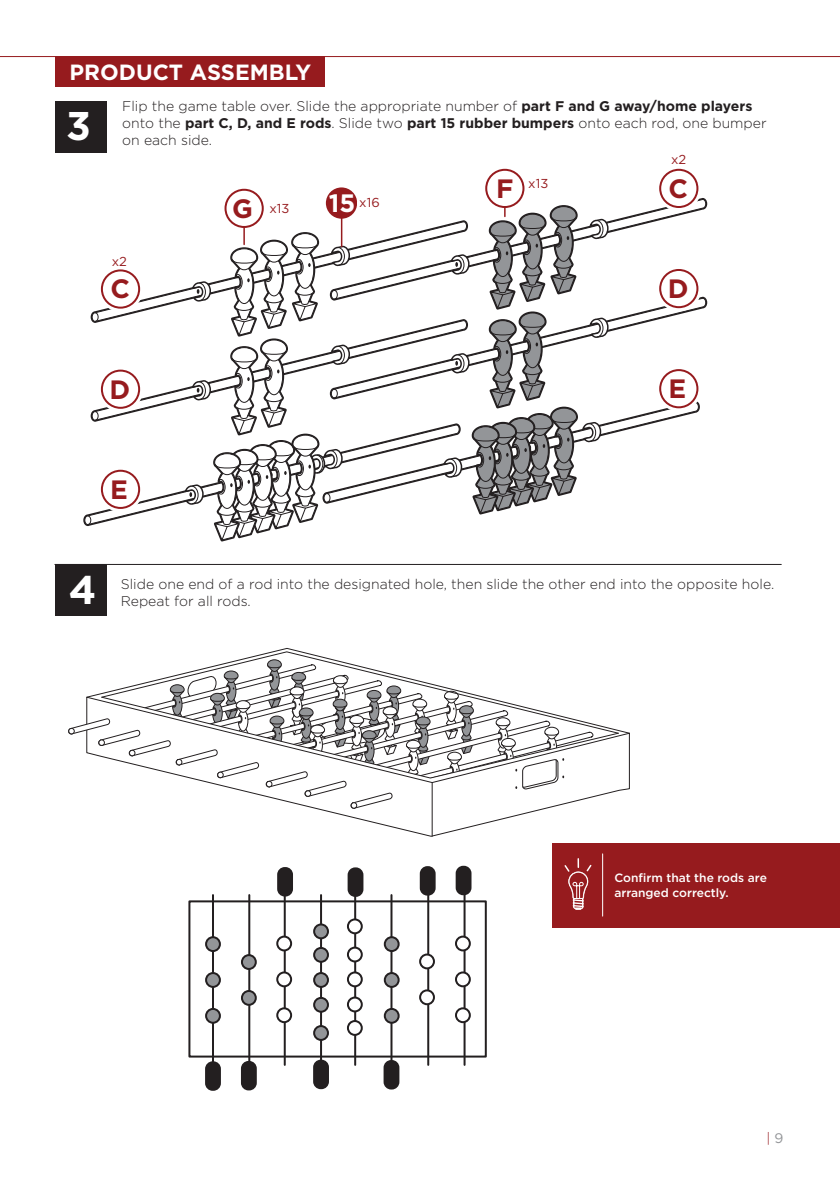
<style>
.page{position:relative;width:840px;height:1191px;background:#fff}
.page>*{position:absolute;margin:0;border:0;box-sizing:border-box;transform-origin:0 0}
.t1{font:700 40px "Gotham";color:#fff}
.t2{font:700 26.6px "Gotham";color:#961b1e}
.t3{font:700 22px "Gotham";color:#fff}
.t4{font:300 14px/16.8px "Gotham";color:#231f20}
.t5{font:300 13.8px "Gotham";color:#961b1e}
.t6{font:13px "Gotham";color:#961b1e}
.t7{font:500 12px/14.4px "Gotham";color:#fff}
.s1{font-weight:700}
.s2{font-weight:700;font-size:26.6px}
.s3{font-weight:700;font-size:25.2px;color:#fff}
.s4{font-weight:400;color:#939598}
</style>
<div class="page">
<div style="left:55px;top:57px;width:270px;height:30px;background:#961b1e"></div>
<hr style="left:0;top:56px;width:839px;height:1px;background:#961b1e">
<svg style="left:317px;top:730px;width:313px;height:107px"></svg>
<hr style="left:431px;top:782px;width:1px;height:54px;background:#231f20">
<svg style="left:241px;top:651px;width:91px;height:8px"></svg>
<svg style="left:593px;top:723px;width:26px;height:56px"></svg>
<svg style="left:68px;top:659px;width:525px;height:150px"></svg>
<svg style="left:83px;top:168px;width:623px;height:374px"></svg>
<div style="left:188px;top:900px;width:298px;height:157px;background:#fff;border:2px solid #231f20"></div>
<hr style="left:212px;top:895px;width:2px;height:170px;background:#231f20">
<hr style="left:248px;top:895px;width:2px;height:170px;background:#231f20">
<hr style="left:283px;top:895px;width:2px;height:170px;background:#231f20">
<hr style="left:320px;top:895px;width:2px;height:170px;background:#231f20">
<hr style="left:354px;top:895px;width:2px;height:170px;background:#231f20">
<hr style="left:390px;top:895px;width:2px;height:170px;background:#231f20">
<hr style="left:427px;top:895px;width:2px;height:170px;background:#231f20">
<hr style="left:463px;top:895px;width:2px;height:170px;background:#231f20">
<div style="left:206px;top:973px;width:14px;height:14px;background:#939598;border-radius:50%"></div>
<div style="left:205px;top:972px;width:16px;height:16px;border:2px solid #231f20;border-radius:50%"></div>
<div style="left:206px;top:937px;width:14px;height:14px;background:#939598;border-radius:50%"></div>
<div style="left:205px;top:936px;width:16px;height:16px;border:2px solid #231f20;border-radius:50%"></div>
<div style="left:206px;top:1009px;width:14px;height:13px;background:#939598;border-radius:50%"></div>
<div style="left:205px;top:1008px;width:16px;height:15px;border:2px solid #231f20;border-radius:50%"></div>
<div style="left:242px;top:991px;width:14px;height:13px;background:#939598;border-radius:50%"></div>
<div style="left:241px;top:990px;width:16px;height:15px;border:2px solid #231f20;border-radius:50%"></div>
<div style="left:242px;top:955px;width:14px;height:14px;background:#939598;border-radius:50%"></div>
<div style="left:241px;top:954px;width:16px;height:16px;border:2px solid #231f20;border-radius:50%"></div>
<div style="left:384px;top:973px;width:14px;height:14px;background:#939598;border-radius:50%"></div>
<div style="left:383px;top:972px;width:16px;height:16px;border:2px solid #231f20;border-radius:50%"></div>
<div style="left:384px;top:937px;width:14px;height:14px;background:#939598;border-radius:50%"></div>
<div style="left:383px;top:936px;width:16px;height:16px;border:2px solid #231f20;border-radius:50%"></div>
<div style="left:384px;top:1009px;width:14px;height:13px;background:#939598;border-radius:50%"></div>
<div style="left:383px;top:1008px;width:16px;height:15px;border:2px solid #231f20;border-radius:50%"></div>
<div style="left:314px;top:973px;width:14px;height:14px;background:#939598;border-radius:50%"></div>
<div style="left:313px;top:972px;width:16px;height:16px;border:2px solid #231f20;border-radius:50%"></div>
<div style="left:314px;top:948px;width:14px;height:13px;background:#939598;border-radius:50%"></div>
<div style="left:313px;top:947px;width:16px;height:15px;border:2px solid #231f20;border-radius:50%"></div>
<div style="left:314px;top:998px;width:14px;height:13px;background:#939598;border-radius:50%"></div>
<div style="left:313px;top:997px;width:16px;height:15px;border:2px solid #231f20;border-radius:50%"></div>
<div style="left:314px;top:924px;width:14px;height:14px;background:#939598;border-radius:50%"></div>
<div style="left:313px;top:923px;width:16px;height:16px;border:2px solid #231f20;border-radius:50%"></div>
<div style="left:314px;top:1026px;width:14px;height:14px;background:#939598;border-radius:50%"></div>
<div style="left:313px;top:1025px;width:16px;height:16px;border:2px solid #231f20;border-radius:50%"></div>
<svg style="left:455px;top:972px;width:14px;height:14px"></svg>
<div style="left:454px;top:971px;width:16px;height:16px;border:2px solid #231f20;border-radius:50%"></div>
<svg style="left:455px;top:1008px;width:14px;height:14px"></svg>
<div style="left:454px;top:1007px;width:16px;height:16px;border:2px solid #231f20;border-radius:50%"></div>
<svg style="left:455px;top:936px;width:14px;height:14px"></svg>
<div style="left:454px;top:935px;width:16px;height:16px;border:2px solid #231f20;border-radius:50%"></div>
<div style="left:420px;top:954px;width:13px;height:14px;background:#fff;border-radius:50%"></div>
<div style="left:419px;top:953px;width:15px;height:16px;border:2px solid #231f20;border-radius:50%"></div>
<div style="left:420px;top:990px;width:13px;height:14px;background:#fff;border-radius:50%"></div>
<div style="left:419px;top:989px;width:15px;height:16px;border:2px solid #231f20;border-radius:50%"></div>
<div style="left:277px;top:972px;width:14px;height:14px;background:#fff;border-radius:50%"></div>
<div style="left:276px;top:971px;width:16px;height:16px;border:2px solid #231f20;border-radius:50%"></div>
<div style="left:277px;top:1008px;width:14px;height:14px;background:#fff;border-radius:50%"></div>
<div style="left:276px;top:1007px;width:16px;height:16px;border:2px solid #231f20;border-radius:50%"></div>
<div style="left:277px;top:936px;width:14px;height:14px;background:#fff;border-radius:50%"></div>
<div style="left:276px;top:935px;width:16px;height:16px;border:2px solid #231f20;border-radius:50%"></div>
<div style="left:348px;top:972px;width:13px;height:14px;background:#fff;border-radius:50%"></div>
<div style="left:347px;top:971px;width:15px;height:16px;border:2px solid #231f20;border-radius:50%"></div>
<div style="left:348px;top:997px;width:13px;height:14px;background:#fff;border-radius:50%"></div>
<div style="left:347px;top:996px;width:15px;height:16px;border:2px solid #231f20;border-radius:50%"></div>
<div style="left:348px;top:947px;width:13px;height:14px;background:#fff;border-radius:50%"></div>
<div style="left:347px;top:946px;width:15px;height:16px;border:2px solid #231f20;border-radius:50%"></div>
<div style="left:348px;top:1021px;width:13px;height:14px;background:#fff;border-radius:50%"></div>
<div style="left:347px;top:1020px;width:15px;height:16px;border:2px solid #231f20;border-radius:50%"></div>
<div style="left:348px;top:919px;width:13px;height:14px;background:#fff;border-radius:50%"></div>
<div style="left:347px;top:918px;width:15px;height:16px;border:2px solid #231f20;border-radius:50%"></div>
<div style="left:206px;top:1062px;width:14px;height:27px;background:#231f20;border-radius:7px"></div>
<div style="left:205px;top:1061px;width:16px;height:29px;border:2px solid #231f20;border-radius:7px"></div>
<div style="left:242px;top:1062px;width:14px;height:27px;background:#231f20;border-radius:7px"></div>
<div style="left:241px;top:1061px;width:16px;height:29px;border:2px solid #231f20;border-radius:7px"></div>
<div style="left:314px;top:1060px;width:14px;height:28px;background:#231f20;border-radius:7px"></div>
<div style="left:313px;top:1059px;width:16px;height:30px;border:2px solid #231f20;border-radius:7px"></div>
<div style="left:384px;top:1061px;width:14px;height:27px;background:#231f20;border-radius:7px"></div>
<div style="left:383px;top:1060px;width:16px;height:29px;border:2px solid #231f20;border-radius:7px"></div>
<div style="left:456px;top:866px;width:14px;height:28px;background:#231f20;border-radius:7px"></div>
<div style="left:455px;top:865px;width:16px;height:30px;border:2px solid #231f20;border-radius:7px"></div>
<div style="left:420px;top:867px;width:14px;height:27px;background:#231f20;border-radius:7px"></div>
<div style="left:419px;top:866px;width:16px;height:29px;border:2px solid #231f20;border-radius:7px"></div>
<div style="left:348px;top:868px;width:14px;height:28px;background:#231f20;border-radius:7px"></div>
<div style="left:347px;top:867px;width:16px;height:30px;border:2px solid #231f20;border-radius:7px"></div>
<div style="left:278px;top:868px;width:14px;height:27px;background:#231f20;border-radius:7px"></div>
<div style="left:277px;top:867px;width:16px;height:29px;border:2px solid #231f20;border-radius:7px"></div>
<div style="left:55px;top:101px;width:51px;height:52px;background:#231f20"></div>
<div style="left:55px;top:564px;width:52px;height:52px;background:#231f20"></div>
<hr style="left:55px;top:564px;width:725px;height:1px;background:#231f20">
<div style="left:552px;top:843px;width:287px;height:85px;background:#961b1e"></div>
<h3 class="t3" style="left:69px;top:58px;width:243px">PRODUCT ASSEMBLY</h3>
<h1 class="t1" style="left:66px;top:99px;width:26px">3</h1>
<p class="t4" style="left:122px;top:97px;width:645px">Flip the game table over. Slide the appropriate number of <span class="s1">part F and G away/home players </span>onto the <span class="s1">part C, D, and E rods</span>. Slide two <span class="s1">part 15 rubber bumpers</span> onto each rod, one bumper on each side.</p>
<p class="t6" style="left:112px;top:253px;width:17px">x2</p>
<h2 class="t2" style="left:110px;top:271px;width:21px">C</h2>
<p class="t6" style="left:232px;top:200px;width:59px"><span class="s2">G</span> x13</p>
<p class="t6" style="left:328px;top:194px;width:52px"><span class="s3">15</span> x16</p>
<h2 class="t2" style="left:496px;top:171px;width:19px">F</h2>
<p class="t6" style="left:528px;top:175px;width:22px">x13</p>
<p class="t6" style="left:670px;top:151px;width:17px">x2</p>
<h2 class="t2" style="left:668px;top:171px;width:21px">C</h2>
<h2 class="t2" style="left:667px;top:271px;width:22px">D</h2>
<h2 class="t2" style="left:109px;top:371px;width:22px">D</h2>
<h2 class="t2" style="left:668px;top:371px;width:19px">E</h2>
<h2 class="t2" style="left:110px;top:472px;width:19px">E</h2>
<h1 class="t1" style="left:69px;top:563px;width:29px">4</h1>
<p class="t4" style="left:121px;top:575px;width:654px">Slide one end of a rod into the designated hole, then slide the other end into the opposite hole.<br>Repeat for all rods.</p>
<p class="t7" style="left:614px;top:871px;width:154px">Confirm that the rods are arranged correctly.</p>
<p class="t5" style="left:766px;top:1128px;width:19px">| <span class="s4">9</span></p>
</div>
